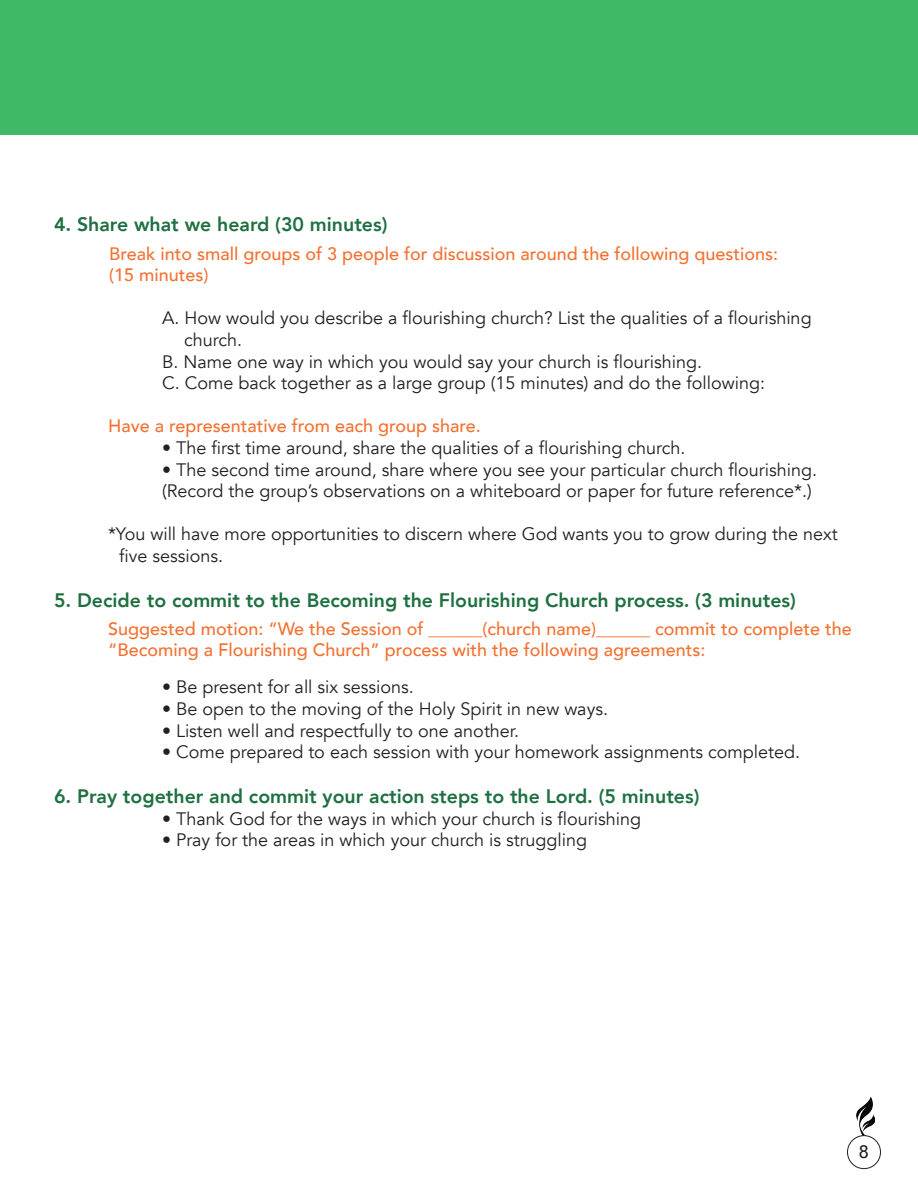
<style>
.page{position:relative;width:918px;height:1188px;background:#fff}
.page>*{position:absolute;margin:0;border:0;box-sizing:border-box;transform-origin:0 0}
.t1{font:800 19.5px "Avenir";color:#1e7041}
.t2{font:18px/21.6px "Avenir";color:#231f20}
.t3{font:500 18px/21.6px "Avenir";color:#f37131}
.t4{font:500 18px "Avenir";color:#231f20}
</style>
<div class="page">
<div style="left:0;top:0;width:918px;height:135px;background:#41b867"></div>
<img style="left:856px;top:1096px;width:18px;height:40px">
<div style="left:847px;top:1135px;width:34px;height:34px;border:1px solid #231f20;border-radius:50%"></div>
<p class="t1" style="left:54px;top:209px;width:335px">4. Share what we heard (30 minutes)</p>
<p class="t3" style="left:109px;top:242px;width:671px">Break into small groups of 3 people for discussion around the following questions:</p>
<p class="t3" style="left:109px;top:263px;width:101px">(15 minutes)</p>
<p class="t2" style="left:184px;top:308px;width:629px;text-indent:-22px">A. How would you describe a flourishing church? List the qualities of a flourishing church.</p>
<p class="t2" style="left:162px;top:351px;width:542px">B. Name one way in which you would say your church is flourishing.</p>
<p class="t2" style="left:162px;top:373px;width:605px">C. Come back together as a large group (15 minutes) and do the following:</p>
<p class="t3" style="left:108px;top:414px;width:374px">Have a representative from each group share.</p>
<p class="t2" style="left:162px;top:437px;width:525px">• The first time around, share the qualities of a flourishing church.</p>
<p class="t2" style="left:162px;top:459px;width:657px">• The second time around, share where you see your particular church flourishing.</p>
<p class="t2" style="left:162px;top:481px;width:652px">(Record the group’s observations on a whiteboard or paper for future reference*.)</p>
<p class="t2" style="left:108px;top:524px;width:731px">*You will have more opportunities to discern where God wants you to grow during the next</p>
<p class="t2" style="left:119px;top:545px;width:106px">five sessions.</p>
<p class="t1" style="left:54px;top:585px;width:743px">5. Decide to commit to the Becoming the Flourishing Church process. (3 minutes)</p>
<p class="t3" style="left:108px;top:617px;width:745px">Suggested motion: “We the Session of ______(church name)______ commit to complete the “Becoming a Flourishing Church” process with the following agreements:</p>
<p class="t2" style="left:162px;top:677px;width:253px">• Be present for all six sessions.</p>
<p class="t2" style="left:162px;top:698px;width:448px">• Be open to the moving of the Holy Spirit in new ways.</p>
<p class="t2" style="left:162px;top:720px;width:359px">• Listen well and respectfully to one another.</p>
<p class="t2" style="left:162px;top:742px;width:640px">• Come prepared to each session with your homework assignments completed.</p>
<p class="t1" style="left:54px;top:781px;width:647px">6. Pray together and commit your action steps to the Lord. (5 minutes)</p>
<p class="t2" style="left:162px;top:808px;width:481px">• Thank God for the ways in which your church is flourishing</p>
<p class="t2" style="left:162px;top:830px;width:427px">• Pray for the areas in which your church is struggling</p>
<p class="t4" style="left:859px;top:1136px;width:12px">8</p>
</div>
